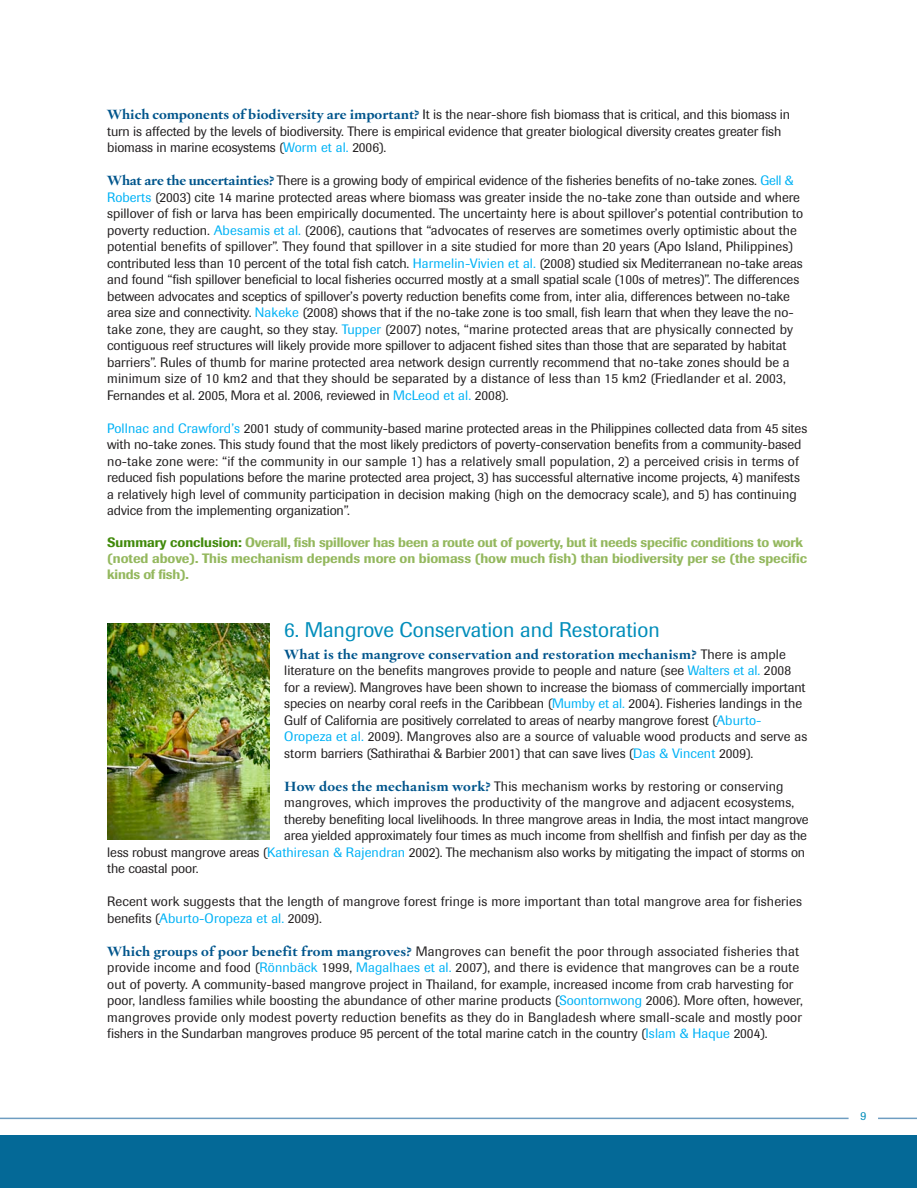
<style>
.page{position:relative;width:918px;height:1188px;background:#fff}
.page>*{position:absolute;margin:0;border:0;box-sizing:border-box;transform-origin:0 0}
.t1{font:21px "Imago";color:#008dba}
.t2{font:700 14.25px "Oakleaf Text";letter-spacing:.015em;color:#00558c}
.t3{font:13.5px/16.5px "Imago";color:#232021}
.t4{font:500 13.5px/15.8px "Imago";color:#94b85e}
.t5{font:12px "Imago";color:#008dba}
.s1{font-family:"Oakleaf Text";font-weight:700;font-size:14.25px;color:#00558c}
.s2{color:#00b2f6}
.s3{color:#418a0b}
.s4{font-family:"Imago";font-weight:400;font-size:13.5px;color:#232021}
</style>
<div class="page">
<img style="left:107px;top:624px;width:162px;height:216px">
<hr style="left:878px;top:1118px;width:39px;height:1px;background:#6e9dc1">
<hr style="left:0;top:1118px;width:849px;height:1px;background:#6e9dc1">
<div style="left:0;top:1135px;width:917px;height:53px;background:#046997"></div>
<p class="t3" style="left:107px;top:108px;width:684px"><span class="s1">Which components of biodiversity are important?</span> It is the near-shore fish biomass that is critical, and this biomass in turn is affected by the levels of biodiversity. There is empirical evidence that greater biological diversity creates greater fish biomass in marine ecosystems (<span class="s2">Worm et al.</span> 2006).</p>
<p class="t3" style="left:107px;top:174px;width:697px"><span class="s1">What are the uncertainties?</span> There is a growing body of empirical evidence of the fisheries benefits of no-take zones. <span class="s2">Gell &amp; Roberts</span> (2003) cite 14 marine protected areas where biomass was greater inside the no-take zone than outside and where spillover of fish or larva has been empirically documented. The uncertainty here is about spillover’s potential contribution to poverty reduction. <span class="s2">Abesamis et al.</span> (2006), cautions that “advocates of reserves are sometimes overly optimistic about the potential benefits of spillover”. They found that spillover in a site studied for more than 20 years (Apo Island, Philippines) contributed less than 10 percent of the total fish catch. <span class="s2">Harmelin-Vivien et al.</span> (2008) studied six Mediterranean no-take areas and found “fish spillover beneficial to local fisheries occurred mostly at a small spatial scale (100s of metres)”. The differences between advocates and sceptics of spillover’s poverty reduction benefits come from, inter alia, differences between no-take area size and connectivity. <span class="s2">Nakeke</span> (2008) shows that if the no-take zone is too small, fish learn that when they leave the no&shy;take zone, they are caught, so they stay. <span class="s2">Tupper</span> (2007) notes, “marine protected areas that are physically connected by contiguous reef structures will likely provide more spillover to adjacent fished sites than those that are separated by habitat barriers”. Rules of thumb for marine protected area network design currently recommend that no-take zones should be a minimum size of 10 km2 and that they should be separated by a distance of less than 15 km2 (Friedlander et al. 2003, Fernandes et al. 2005, Mora et al. 2006, reviewed in <span class="s2">McLeod et al.</span> 2008).</p>
<p class="t3" style="left:107px;top:421px;width:702px"><span class="s2">Pollnac and Crawford’s</span> 2001 study of community-based marine protected areas in the Philippines collected data from 45 sites with no-take zones. This study found that the most likely predictors of poverty-conservation benefits from a community-based no-take zone were: “if the community in our sample 1) has a relatively small population, 2) a perceived crisis in terms of reduced fish populations before the marine protected area project, 3) has successful alternative income projects, 4) manifests a relatively high level of community participation in decision making (high on the democracy scale), and 5) has continuing advice from the implementing organization”.</p>
<p class="t4" style="left:107px;top:536px;width:701px"><span class="s3">Summary conclusion:</span> Overall, fish spillover has been a route out of poverty, but it needs specific conditions to work (noted above). This mechanism depends more on biomass (how much fish) than biodiversity per se (the specific kinds of fish).</p>
<h1 class="t1" style="left:284px;top:622px;width:377px">6. Mangrove Conservation and Restoration</h1>
<p class="t2" style="left:284px;top:648px;width:503px">What is the mangrove conservation and restoration mechanism? <span class="s4">There is ample</span></p>
<p class="t3" style="left:284px;top:664px;width:525px">literature on the benefits mangroves provide to people and nature (see <span class="s2">Walters et al.</span> 2008 for a review). Mangroves have been shown to increase the biomass of commercially important species on nearby coral reefs in the Caribbean (<span class="s2">Mumby et al.</span> 2004). Fisheries landings in the Gulf of California are positively correlated to areas of nearby mangrove forest (<span class="s2">Aburto-Oropeza et al.</span> 2009). Mangroves also are a source of valuable wood products and serve as storm barriers (Sathirathai &amp; Barbier 2001) that can save lives (<span class="s2">Das &amp; Vincent</span> 2009).</p>
<p class="t3" style="left:284px;top:779px;width:501px"><span class="s1">How does the mechanism work?</span> This mechanism works by restoring or conserving</p>
<p class="t3" style="left:284px;top:796px;width:512px">mangroves, which improves the productivity of the mangrove and adjacent ecosystems,</p>
<p class="t3" style="left:284px;top:812px;width:526px">thereby benefiting local livelihoods. In three mangrove areas in India, the most intact mangrove</p>
<p class="t3" style="left:284px;top:829px;width:524px">area yielded approximately four times as much income from shellfish and finfish per day as the</p>
<p class="t3" style="left:107px;top:845px;width:700px">less robust mangrove areas (<span class="s2">Kathiresan &amp; Rajendran</span> 2002). The mechanism also works by mitigating the impact of storms on</p>
<p class="t3" style="left:107px;top:862px;width:93px">the coastal poor.</p>
<p class="t3" style="left:107px;top:895px;width:696px">Recent work suggests that the length of mangrove forest fringe is more important than total mangrove area for fisheries benefits (<span class="s2">Aburto-Oropeza et al.</span> 2009).</p>
<p class="t3" style="left:107px;top:944px;width:697px"><span class="s1">Which groups of poor benefit from mangroves?</span> Mangroves can benefit the poor through associated fisheries that provide income and food (<span class="s2">Rönnbäck</span> 1999, <span class="s2">Magalhaes et al.</span> 2007), and there is evidence that mangroves can be a route out of poverty. A community-based mangrove project in Thailand, for example, increased income from crab harvesting for poor, landless families while boosting the abundance of other marine products (<span class="s2">Soontornwong</span> 2006). More often, however, mangroves provide only modest poverty reduction benefits as they do in Bangladesh where small-scale and mostly poor fishers in the Sundarban mangroves produce 95 percent of the total marine catch in the country (<span class="s2">Islam &amp; Haque</span> 2004).</p>
<p class="t5" style="left:860px;top:1112px;width:7px">9</p>
</div>
